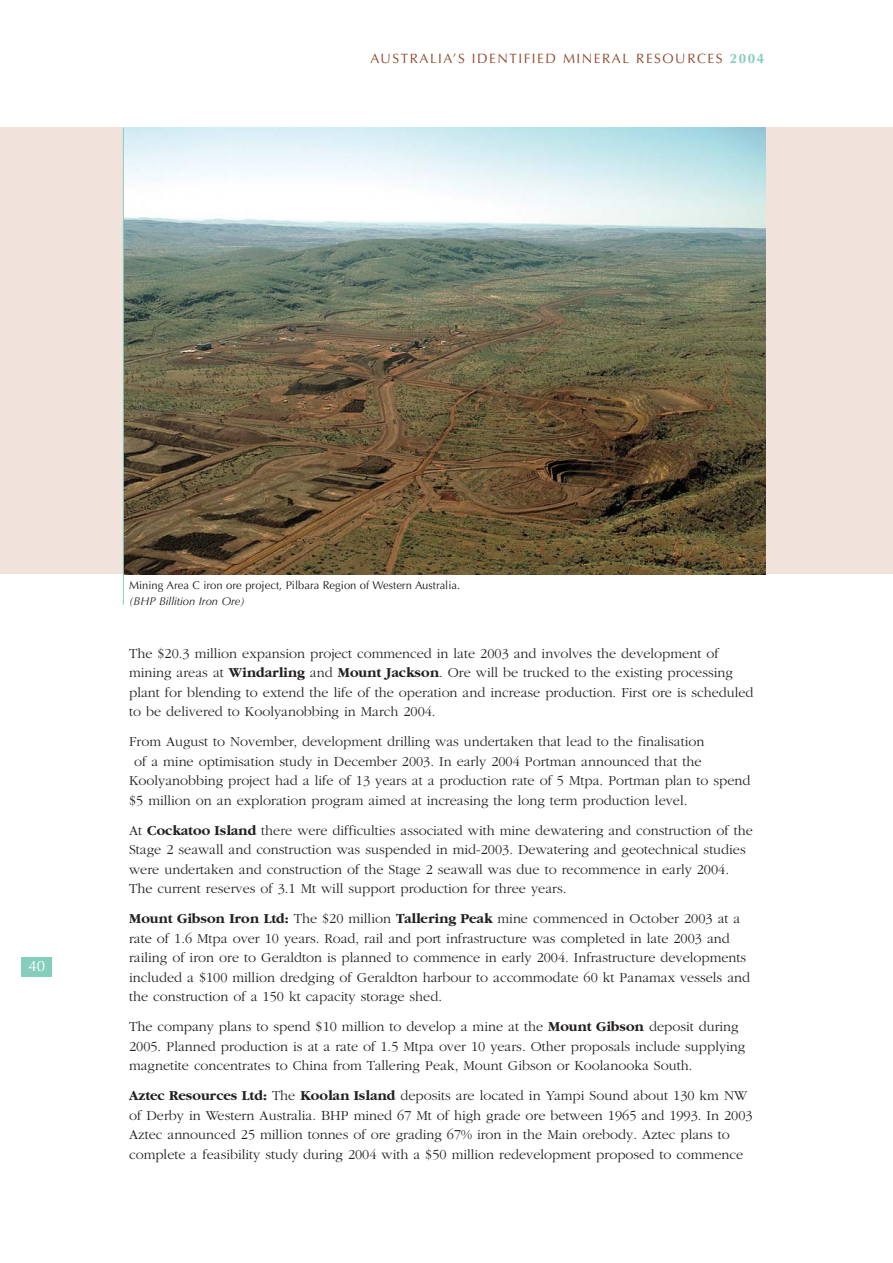
<style>
.page{position:relative;width:893px;height:1263px;background:#fff}
.page>*{position:absolute;margin:0;border:0;box-sizing:border-box;transform-origin:0 0}
.t1{font:15px "Optima";color:#fff}
.t2{font:300 14.25px/19.5px "Garamond";color:#231f20}
.t3{font:13.5px "Optima";letter-spacing:.11em;color:#90492c}
.t4{font:11.25px "Optima";color:#231f20}
.t5{font:italic 11.25px "Optima";color:#231f20}
.s1{font-weight:700;color:#85cebc}
.s2{font-weight:700}
</style>
<div class="page">
<div style="left:22px;top:957px;width:30px;height:20px;background:#85cebc"></div>
<div style="left:0;top:128px;width:892px;height:446px;background:#f1e3db"></div>
<img style="left:124px;top:128px;width:641px;height:446px">
<hr style="left:123px;top:128px;width:1px;height:477px;background:#85cebc">
<p class="t3" style="left:370px;top:53px;width:395px">AUSTRALIA’S IDENTIFIED MINERAL RESOURCES <span class="s1">2004</span></p>
<p class="t1" style="left:28px;top:960px;width:18px">40</p>
<p class="t4" style="left:129px;top:581px;width:333px">Mining Area C iron ore project, Pilbara Region of Western Australia.</p>
<p class="t5" style="left:129px;top:597px;width:117px">(BHP Billition Iron Ore)</p>
<p class="t2" style="left:129px;top:645px;width:626px">The $20.3 million expansion project commenced in late 2003 and involves the development of mining areas at <span class="s2">Windarling</span> and <span class="s2">Mount Jackson</span>. Ore will be trucked to the existing processing plant for blending to extend the life of the operation and increase production. First ore is scheduled to be delivered to Koolyanobbing in March 2004.</p>
<p class="t2" style="left:129px;top:733px;width:577px">From August to November, development drilling was undertaken that lead to the finalisation</p>
<p class="t2" style="left:134px;top:753px;width:569px">of a mine optimisation study in December 2003. In early 2004 Portman announced that the</p>
<p class="t2" style="left:129px;top:772px;width:623px">Koolyanobbing project had a life of 13 years at a production rate of 5 Mtpa. Portman plan to spend</p>
<p class="t2" style="left:129px;top:792px;width:560px">$5 million on an exploration program aimed at increasing the long term production level.</p>
<p class="t2" style="left:129px;top:822px;width:625px">At <span class="s2">Cockatoo Island</span> there were difficulties associated with mine dewatering and construction of the Stage 2 seawall and construction was suspended in mid-2003. Dewatering and geotechnical studies were undertaken and construction of the Stage 2 seawall was due to recommence in early 2004.<br>The current reserves of 3.1 Mt will support production for three years.</p>
<p class="t2" style="left:129px;top:910px;width:622px"><span class="s2">Mount Gibson Iron Ltd:</span> The $20 million <span class="s2">Tallering Peak</span> mine commenced in October 2003 at a rate of 1.6 Mtpa over 10 years. Road, rail and port infrastructure was completed in late 2003 and railing of iron ore to Geraldton is planned to commence in early 2004. Infrastructure developments included a $100 million dredging of Geraldton harbour to accommodate 60 kt Panamax vessels and the construction of a 150 kt capacity storage shed.</p>
<p class="t2" style="left:129px;top:1018px;width:617px">The company plans to spend $10 million to develop a mine at the <span class="s2">Mount Gibson</span> deposit during<br>2005. Planned production is at a rate of 1.5 Mtpa over 10 years. Other proposals include supplying magnetite concentrates to China from Tallering Peak, Mount Gibson or Koolanooka South.</p>
<p class="t2" style="left:129px;top:1087px;width:625px"><span class="s2">Aztec Resources Ltd:</span> The <span class="s2">Koolan Island</span> deposits are located in Yampi Sound about 130 km NW of Derby in Western Australia. BHP mined 67 Mt of high grade ore between 1965 and 1993. In 2003<br>Aztec announced 25 million tonnes of ore grading 67% iron in the Main orebody. Aztec plans to complete a feasibility study during 2004 with a $50 million redevelopment proposed to commence</p>
</div>
